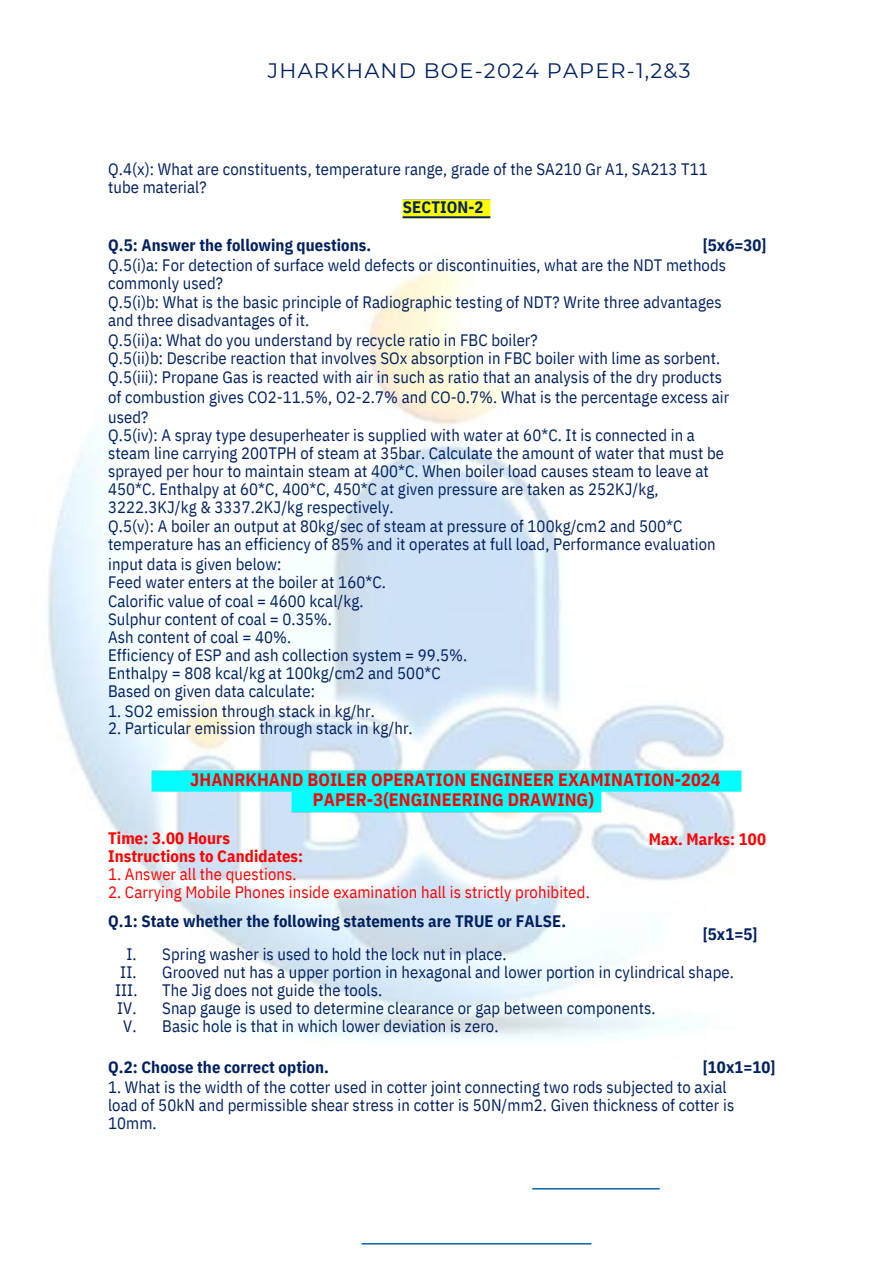
<style>
.page{position:relative;width:894px;height:1264px;background:#fff}
.page>*{position:absolute;margin:0;border:0;box-sizing:border-box;transform-origin:0 0}
.t1{font:20.85px "Montserrat";letter-spacing:.055em;color:#002060}
.t2{font:700 18px/20.2px "IBM Plex Sans Cond";letter-spacing:.005em;color:#f00;text-align:center}
.t3{font:16.5px/18px "IBM Plex Sans Cond";letter-spacing:.005em;color:#002060}
.t4{font:700 16.5px "IBM Plex Sans Cond";letter-spacing:.005em;color:#002060}
.t5{font:16.5px "IBM Plex Sans Cond";letter-spacing:.005em;color:#f00}
.t6{font:700 16.5px/18px "IBM Plex Sans Cond";letter-spacing:.005em;color:#f00}
</style>
<div class="page">
<img style="left:47px;top:269px;width:689px;height:771px">
<img style="left:402px;top:199px;width:89px;height:20px">
<img style="left:145px;top:763px;width:597px;height:56px">
<img style="left:361px;top:1243px;width:231px;height:1px">
<img style="left:532px;top:1188px;width:128px;height:1px">
<h1 class="t1" style="left:268px;top:58px;width:424px">JHARKHAND BOE-2024 PAPER-1,2&amp;3</h1>
<p class="t3" style="left:108px;top:160px;width:601px">Q.4(x): What are constituents, temperature range, grade of the SA210 Gr A1, SA213 T11 tube material?</p>
<p class="t4" style="left:403px;top:196px;width:82px">SECTION-2</p>
<h2 class="t4" style="left:108px;top:234px;width:264px">Q.5: Answer the following questions.</h2>
<h4 class="t4" style="left:702px;top:234px;width:65px">[5x6=30]</h4>
<h4 class="t3" style="left:108px;top:256px;width:619px">Q.5(i)a: For detection of surface weld defects or discontinuities, what are the NDT methods</h4>
<p class="t3" style="left:108px;top:274px;width:116px">commonly used?</p>
<p class="t3" style="left:108px;top:293px;width:615px">Q.5(i)b: What is the basic principle of Radiographic testing of NDT? Write three advantages</p>
<p class="t3" style="left:108px;top:311px;width:202px">and three disadvantages of it.</p>
<p class="t3" style="left:108px;top:330px;width:431px">Q.5(ii)a: What do you understand by recycle ratio in FBC boiler?</p>
<p class="t3" style="left:108px;top:348px;width:613px">Q.5(ii)b: Describe reaction that involves SOx absorption in FBC boiler with lime as sorbent.</p>
<p class="t3" style="left:108px;top:367px;width:615px">Q.5(iii): Propane Gas is reacted with air in such as ratio that an analysis of the dry products</p>
<p class="t3" style="left:108px;top:388px;width:622px">of combustion gives CO2-11.5%, O2-2.7% and CO-0.7%. What is the percentage excess air</p>
<p class="t3" style="left:108px;top:408px;width:42px">used?</p>
<p class="t3" style="left:108px;top:426px;width:588px">Q.5(iv): A spray type desuperheater is supplied with water at 60*C. It is connected in a</p>
<p class="t3" style="left:108px;top:444px;width:617px">steam line carrying 200TPH of steam at 35bar. Calculate the amount of water that must be</p>
<p class="t3" style="left:108px;top:462px;width:602px">sprayed per hour to maintain steam at 400*C. When boiler load causes steam to leave at</p>
<p class="t3" style="left:108px;top:480px;width:552px">450*C. Enthalpy at 60*C, 400*C, 450*C at given pressure are taken as 252KJ/kg,</p>
<p class="t3" style="left:108px;top:498px;width:287px">3222.3KJ/kg &amp; 3337.2KJ/kg respectively.</p>
<p class="t3" style="left:108px;top:517px;width:575px">Q.5(v): A boiler an output at 80kg/sec of steam at pressure of 100kg/cm2 and 500*C</p>
<p class="t3" style="left:108px;top:535px;width:609px">temperature has an efficiency of 85% and it operates at full load, Performance evaluation</p>
<p class="t3" style="left:108px;top:554px;width:175px">input data is given below:</p>
<p class="t3" style="left:108px;top:572px;width:279px">Feed water enters at the boiler at 160*C.</p>
<p class="t3" style="left:108px;top:591px;width:257px">Calorific value of coal = 4600 kcal/kg.</p>
<p class="t3" style="left:108px;top:609px;width:225px">Sulphur content of coal = 0.35%.</p>
<p class="t3" style="left:108px;top:627px;width:184px">Ash content of coal = 40%.</p>
<p class="t3" style="left:108px;top:645px;width:360px">Efficiency of ESP and ash collection system = 99.5%.</p>
<p class="t3" style="left:108px;top:663px;width:334px">Enthalpy = 808 kcal/kg at 100kg/cm2 and 500*C</p>
<p class="t3" style="left:108px;top:681px;width:208px">Based on given data calculate:</p>
<p class="t3" style="left:108px;top:701px;width:268px">1. SO2 emission through stack in kg/hr.</p>
<p class="t3" style="left:108px;top:718px;width:306px">2. Particular emission through stack in kg/hr.</p>
<p class="t2" style="left:190px;top:769px;width:531px">JHANRKHAND BOILER OPERATION ENGINEER EXAMINATION-2024<br>PAPER-3(ENGINEERING DRAWING)</p>
<p class="t6" style="left:108px;top:828px;width:197px">Time: 3.00 Hours<br>Instructions to Candidates:</p>
<p class="t5" style="left:108px;top:863px;width:190px">1. Answer all the questions.</p>
<p class="t5" style="left:108px;top:881px;width:483px">2. Carrying Mobile Phones inside examination hall is strictly prohibited.</p>
<h2 class="t4" style="left:108px;top:910px;width:459px">Q.1: State whether the following statements are TRUE or FALSE.</h2>
<p class="t6" style="left:648px;top:829px;width:119px">Max. Marks: 100</p>
<p class="t4" style="left:702px;top:922px;width:56px">[5x1=5]</p>
<h4 class="t3" style="left:162px;top:944px;width:346px">Spring washer is used to hold the lock nut in place.</h4>
<h4 class="t3" style="left:162px;top:962px;width:573px">Grooved nut has a upper portion in hexagonal and lower portion in cylindrical shape.</h4>
<h3 class="t3" style="left:162px;top:980px;width:221px">The Jig does not guide the tools.</h3>
<p class="t3" style="left:162px;top:998px;width:494px">Snap gauge is used to determine clearance or gap between components.</p>
<p class="t3" style="left:162px;top:1016px;width:338px">Basic hole is that in which lower deviation is zero.</p>
<p class="t4" style="left:108px;top:1055px;width:222px">Q.2: Choose the correct option.</p>
<p class="t4" style="left:702px;top:1055px;width:74px">[10x1=10]</p>
<p class="t3" style="left:108px;top:1077px;width:619px">1. What is the width of the cotter used in cotter joint connecting two rods subjected to axial</p>
<h4 class="t3" style="left:108px;top:1095px;width:627px">load of 50kN and permissible shear stress in cotter is 50N/mm2. Given thickness of cotter is</h4>
<h4 class="t3" style="left:108px;top:1113px;width:50px">10mm.</h4>
<p class="t3" style="left:115px;top:944px;width:24px;text-align:right">I.<br>II.<br>III.</p>
<p class="t3" style="left:117px;top:998px;width:21px;text-align:center">IV.<br>V.</p>
</div>
